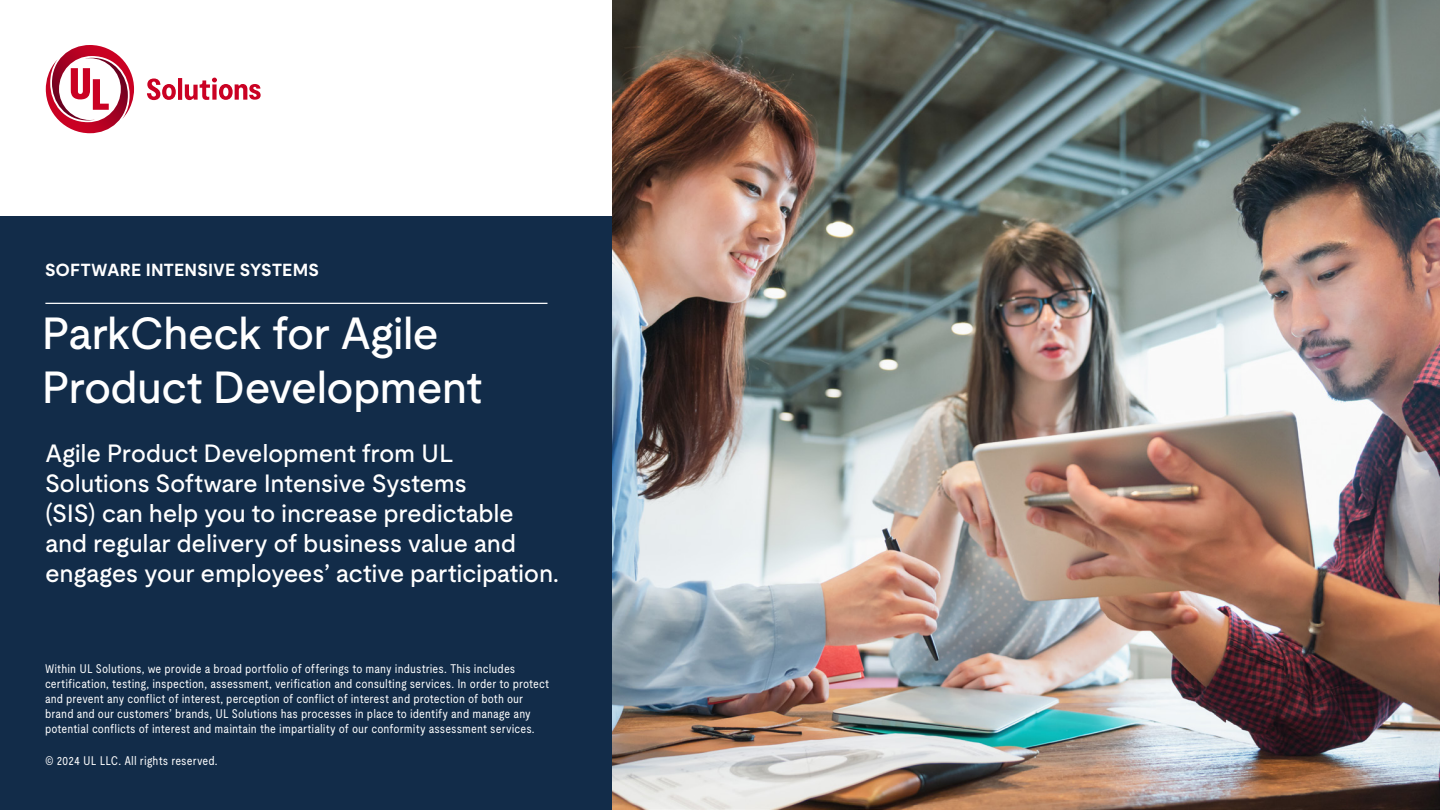
<style>
.page{position:relative;width:1440px;height:810px;background:#fff}
.page>*{position:absolute;margin:0;border:0;box-sizing:border-box;transform-origin:0 0}
.t1{font:500 45px/54px "UL Moderat";letter-spacing:-.025em;color:#fff}
.t2{font:500 25px/30px "UL Moderat";letter-spacing:-.015em;color:#fff}
.t3{font:700 17.5px "UL Moderat";color:#fff}
.t4{font:condensed 12.5px/15px "UL Moderat";letter-spacing:.01em;color:#fff}
</style>
<div class="page">
<div style="left:0;top:217px;width:612px;height:593px;background:#122c49"></div>
<img style="left:612px;top:0;width:828px;height:810px">
<svg style="left:46px;top:45px;width:215px;height:88px"></svg>
<hr style="left:45px;top:303px;width:503px;height:1px;background:#fff">
<h3 class="t3" style="left:45px;top:257px;width:276px">SOFTWARE INTENSIVE SYSTEMS</h3>
<h1 class="t1" style="left:42px;top:305px;width:442px">ParkCheck for Agile<br>Product Development</h1>
<h2 class="t2" style="left:45px;top:438px;width:516px">Agile Product Development from UL Solutions Software Intensive Systems<br>(SIS) can help you to increase predictable and regular delivery of business value and engages your employees’ active participation.</h2>
<p class="t4" style="left:45px;top:661px;width:506px">Within UL Solutions, we provide a broad portfolio of offerings to many industries. This includes certification, testing, inspection, assessment, verification and consulting services. In order to protect and prevent any conflict of interest, perception of conflict of interest and protection of both our brand and our customers’ brands, UL Solutions has processes in place to identify and manage any potential conflicts of interest and maintain the impartiality of our conformity assessment services.</p>
<p class="t4" style="left:45px;top:753px;width:174px">© 2024 UL LLC. All rights reserved.</p>
</div>
